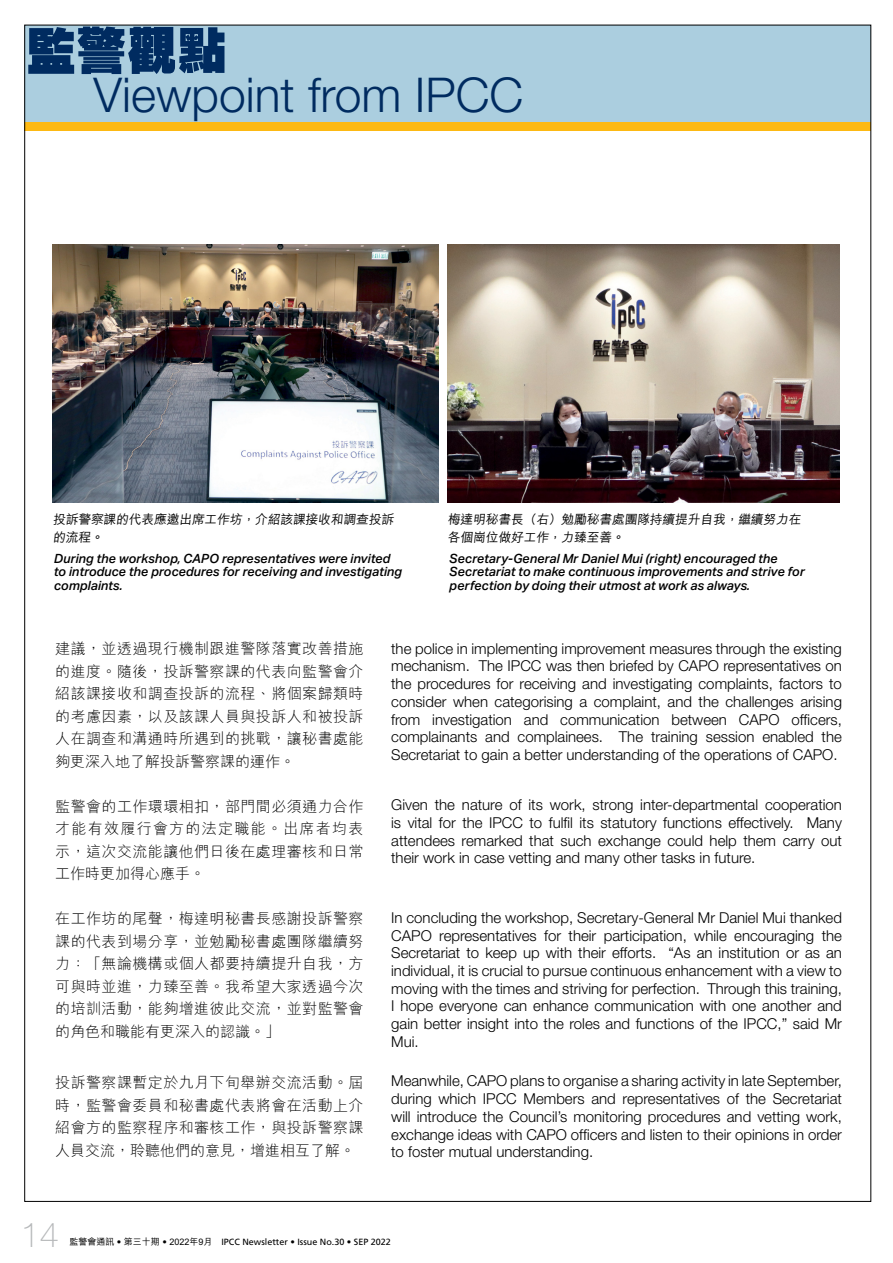
<style>
.page{position:relative;width:893px;height:1263px;background:#fff}
.page>*{position:absolute;margin:0;border:0;box-sizing:border-box;transform-origin:0 0}
.t1{font:800 50.25px "C Hei HK";color:#002b60}
.t2{font:300 48px "Helvetica Neue";color:#002b60}
.t3{font:100 34.5px "Helvetica Neue";color:#b6b8ba}
.t4{font:300 15px/17.7px "Helvetica Neue";color:#000;text-align:justify}
.t5{font:300 15px/22.5px "M Hei HK";letter-spacing:.03em;color:#000;text-align:justify}
.t6{font:italic 500 12.75px/13.5px "Aktiv Grotesk";color:#000}
.t7{font:500 12.75px/18px "M Hei HK";color:#000}
.t8{font:9px "Frutiger";color:#000}
.s1{font-family:"M Hei HK";font-weight:500}
</style>
<div class="page">
<div style="left:25px;top:25px;width:846px;height:105px;background:#abcedf"></div>
<div style="left:25px;top:122px;width:846px;height:9px;background:#fdb913"></div>
<img style="left:53px;top:244px;width:385px;height:258px">
<img style="left:447px;top:245px;width:392px;height:257px">
<h1 class="t1" style="left:26px;top:17px;width:202px">監警觀點</h1>
<h2 class="t2" style="left:93px;top:65px;width:431px">Viewpoint from IPCC</h2>
<p class="t7" style="left:53px;top:510px;width:344px">投訴警察課的代表應邀出席工作坊，介紹該課接收和調查投訴的流程。</p>
<p class="t7" style="left:448px;top:509px;width:357px">梅達明秘書長（右）勉勵秘書處團隊持續提升自我，繼續努力在各個崗位做好工作，力臻至善。</p>
<p class="t6" style="left:54px;top:551px;width:350px">During the workshop, CAPO representatives were invited to introduce the procedures for receiving and investigating complaints.</p>
<p class="t6" style="left:449px;top:551px;width:357px">Secretary-General Mr Daniel Mui (right) encouraged the<br>Secretariat to make continuous improvements and strive for perfection by doing their utmost at work as always.</p>
<p class="t5" style="left:55px;top:637px;width:310px">建議，並透過現行機制跟進警隊落實改善措施的進度。隨後，投訴警察課的代表向監警會介紹該課接收和調查投訴的流程、將個案歸類時的考慮因素，以及該課人員與投訴人和被投訴人在調查和溝通時所遇到的挑戰，讓秘書處能夠更深入地了解投訴警察課的運作。</p>
<p class="t5" style="left:55px;top:794px;width:310px">監警會的工作環環相扣，部門間必須通力合作才能有效履行會方的法定職能。出席者均表示，這次交流能讓他們日後在處理審核和日常工作時更加得心應手。</p>
<p class="t5" style="left:55px;top:907px;width:310px">在工作坊的尾聲，梅達明秘書長感謝投訴警察課的代表到場分享，並勉勵秘書處團隊繼續努力：「無論機構或個人都要持續提升自我，方可與時並進，力臻至善。我希望大家透過今次的培訓活動，能夠增進彼此交流，並對監警會的角色和職能有更深入的認識。」</p>
<p class="t5" style="left:55px;top:1071px;width:310px">投訴警察課暫定於九月下旬舉辦交流活動。屆時，監警會委員和秘書處代表將會在活動上介紹會方的監察程序和審核工作，與投訴警察課人員交流，聆聽他們的意見，增進相互了解。</p>
<p class="t4" style="left:391px;top:639px;width:452px">the police in implementing improvement measures through the existing mechanism. The IPCC was then briefed by CAPO representatives on the procedures for receiving and investigating complaints, factors to consider when categorising a complaint, and the challenges arising from investigation and communication between CAPO officers, complainants and complainees. The training session enabled the Secretariat to gain a better understanding of the operations of CAPO.</p>
<p class="t4" style="left:391px;top:796px;width:452px">Given the nature of its work, strong inter-departmental cooperation is vital for the IPCC to fulfil its statutory functions effectively. Many attendees remarked that such exchange could help them carry out their work in case vetting and many other tasks in future.</p>
<p class="t4" style="left:391px;top:908px;width:452px">In concluding the workshop, Secretary-General Mr Daniel Mui thanked CAPO representatives for their participation, while encouraging the Secretariat to keep up with their efforts. “As an institution or as an individual, it is crucial to pursue continuous enhancement with a view to moving with the times and striving for perfection. Through this training, I hope everyone can enhance communication with one another and gain better insight into the roles and functions of the IPCC,” said Mr Mui.</p>
<p class="t4" style="left:391px;top:1072px;width:452px">Meanwhile, CAPO plans to organise a sharing activity in late September, during which IPCC Members and representatives of the Secretariat will introduce the Council’s monitoring procedures and vetting work, exchange ideas with CAPO officers and listen to their opinions in order to foster mutual understanding.</p>
<h3 class="t3" style="left:21px;top:1215px;width:40px">14</h3>
<p class="t8" style="left:69px;top:1236px;width:323px"><span class="s1">監警會通訊</span> • <span class="s1">第三十期</span> • <span class="s1">2022年9月</span> IPCC Newsletter • Issue No.30 • SEP 2022</p>
</div>
